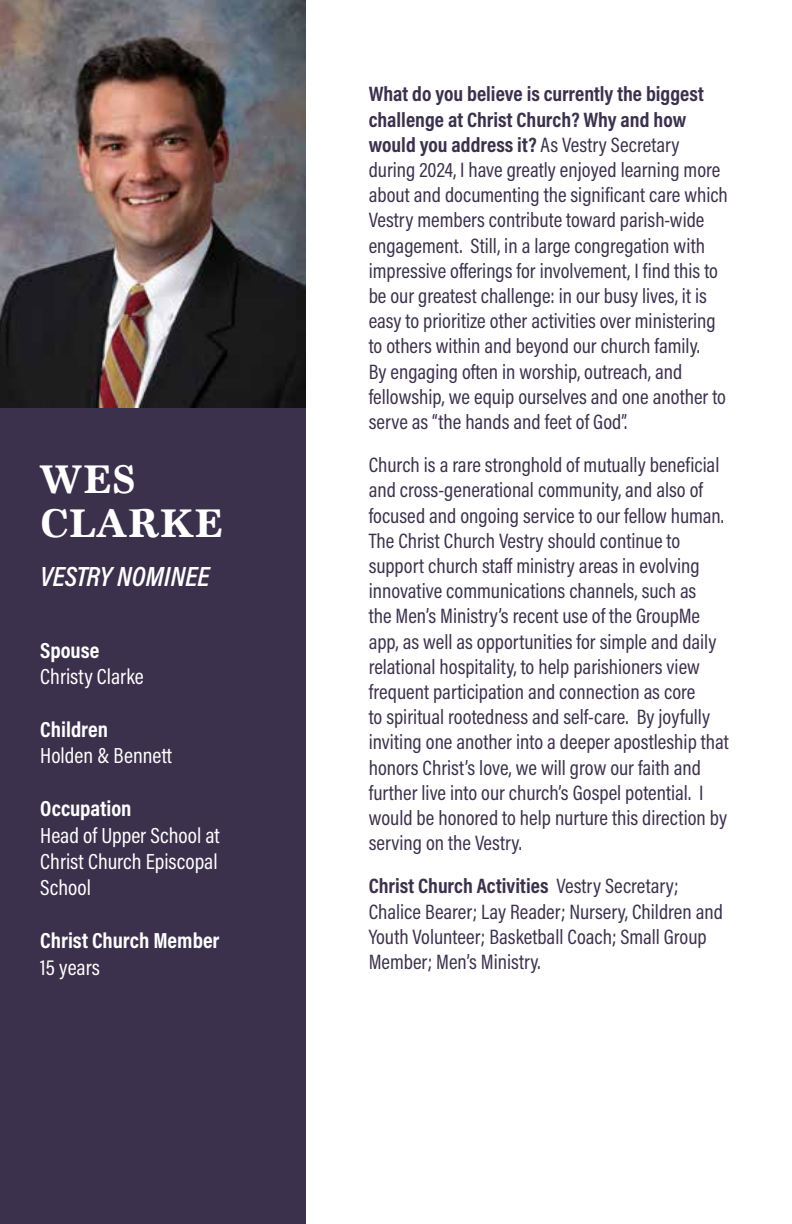
<style>
.page{position:relative;width:792px;height:1224px;background:#fff}
.page>*{position:absolute;margin:0;border:0;box-sizing:border-box;transform-origin:0 0}
.t1{font:700 42px/44px "Marion";letter-spacing:.015em;color:#fff}
.t2{font:italic 600 28px "Acumin Pro Cond";color:#fff}
.t3{font:22px/26.4px "Acumin Pro Cond";color:#fff;text-align:justify}
.t4{font:700 22px "Acumin Pro Cond";color:#fff}
.t5{font:21px/25.2px "Acumin Pro Cond";color:#3c314c}
.s1{font-weight:700}
</style>
<div class="page">
<div style="left:0;top:408px;width:305px;height:816px;background:#3c314c"></div>
<img style="left:0;top:0;width:305px;height:408px">
<h1 class="t1" style="left:40px;top:458px;width:184px">WES<br>CLARKE</h1>
<h2 class="t2" style="left:40px;top:558px;width:171px">VESTRY NOMINEE</h2>
<p class="t4" style="left:40px;top:636px;width:61px">Spouse</p>
<p class="t3" style="left:40px;top:663px;width:105px">Christy Clarke</p>
<p class="t4" style="left:40px;top:715px;width:69px">Children</p>
<p class="t3" style="left:40px;top:742px;width:133px">Holden &amp; Bennett</p>
<p class="t4" style="left:40px;top:794px;width:93px">Occupation</p>
<p class="t3" style="left:40px;top:821px;width:181px">Head of Upper School at Christ Church Episcopal School</p>
<p class="t4" style="left:40px;top:926px;width:181px">Christ Church Member</p>
<p class="t3" style="left:40px;top:953px;width:61px">15 years</p>
<p class="t5" style="left:369px;top:81px;width:361px"><span class="s1">What do you believe is currently the biggest challenge at Christ Church? Why and how would you address it?</span> As Vestry Secretary during 2024, I have greatly enjoyed learning more about and documenting the significant care which Vestry members contribute toward parish-wide engagement. Still, in a large congregation with impressive offerings for involvement, I find this to be our greatest challenge: in our busy lives, it is easy to prioritize other activities over ministering to others within and beyond our church family.<br>By engaging often in worship, outreach, and fellowship, we equip ourselves and one another to serve as “the hands and feet of God”.</p>
<p class="t5" style="left:369px;top:452px;width:362px">Church is a rare stronghold of mutually beneficial and cross-generational community, and also of focused and ongoing service to our fellow human.<br>The Christ Church Vestry should continue to support church staff ministry areas in evolving innovative communications channels, such as<br>the Men’s Ministry’s recent use of the GroupMe app, as well as opportunities for simple and daily relational hospitality, to help parishioners view frequent participation and connection as core<br>to spiritual rootedness and self-care. By joyfully inviting one another into a deeper apostleship that honors Christ’s love, we will grow our faith and further live into our church’s Gospel potential. I would be honored to help nurture this direction by serving on the Vestry.</p>
<p class="t5" style="left:369px;top:873px;width:356px"><span class="s1">Christ Church Activities</span> Vestry Secretary; Chalice Bearer; Lay Reader; Nursery, Children and Youth Volunteer; Basketball Coach; Small Group Member; Men’s Ministry.</p>
</div>
